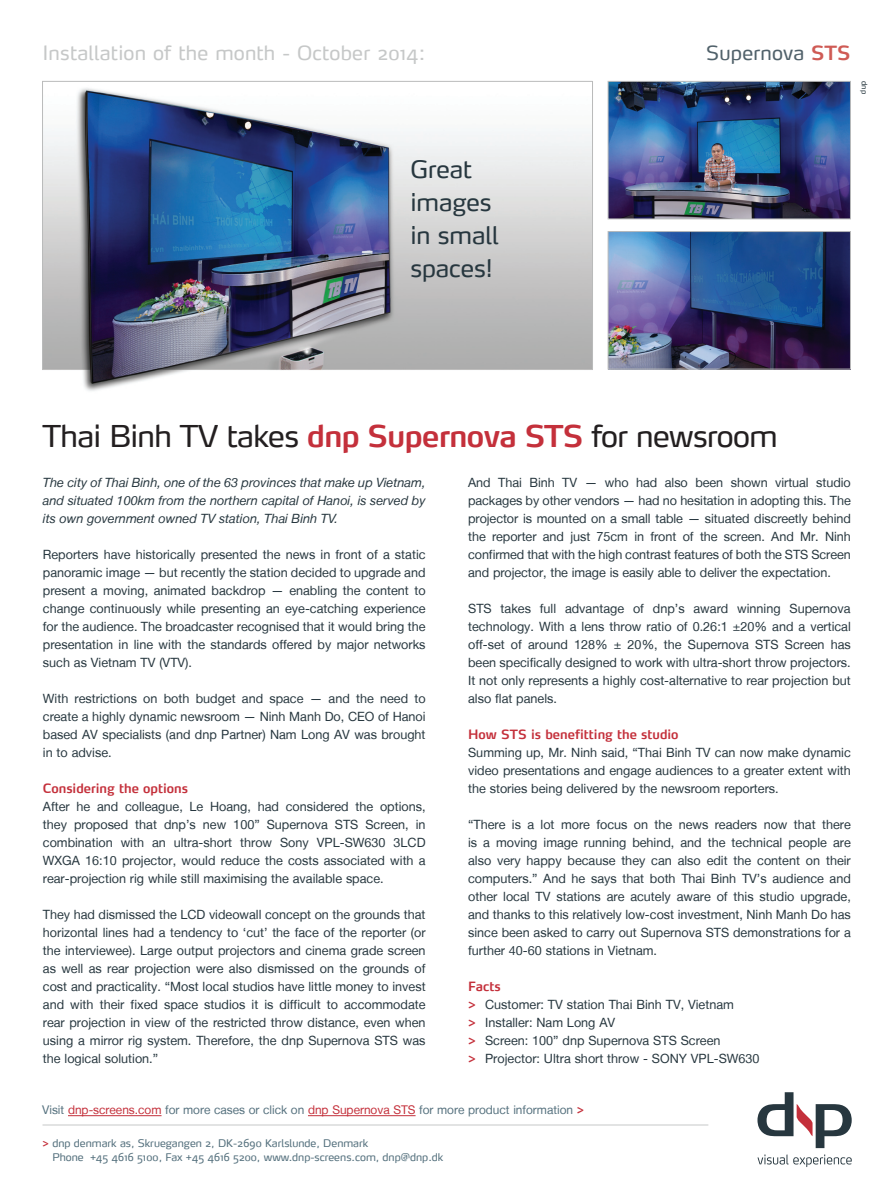
<style>
.page{position:relative;width:893px;height:1188px;background:#fff}
.page>*{position:absolute;margin:0;border:0;box-sizing:border-box;transform-origin:0 0}
.t1{font:30px "Max";letter-spacing:-.02em;color:#231f20}
.t2{font:24px/33px "Max";color:#27373f}
.t3{font:19.5px "Max";letter-spacing:.01em;color:#c6c8c8}
.t4{font:19.5px "Max";letter-spacing:.01em;color:#50616a}
.t5{font:12.75px/18px "Helvetica Neue LT";color:#27373f;text-align:justify}
.t6{font:italic 12.75px/18px "Helvetica Neue LT";color:#27373f;text-align:justify}
.t7{font:600 12.75px "Max";color:#c4303b}
.t8{font:12px "Helvetica Neue LT";color:#55717e}
.t9{font:10.5px/13.5px "Max";color:#55717e}
.t10{font:7.5px "Max LF";color:#27373f}
.s1{font-weight:600;color:#cf5b55}
.s2{font-weight:600;color:#c4303b}
.s3{font-family:"Max";font-weight:600;color:#c4303b}
.s4{color:#c4303b}
</style>
<div class="page">
<img style="left:42px;top:88px;width:550px;height:303px">
<img style="left:610px;top:83px;width:239px;height:134px">
<div style="left:608px;top:81px;width:243px;height:138px;border:1px solid #babbbb"></div>
<img style="left:610px;top:233px;width:239px;height:134px">
<div style="left:608px;top:231px;width:243px;height:138px;border:1px solid #babbbb"></div>
<svg style="left:757px;top:1092px;width:95px;height:56px"></svg>
<svg style="left:757px;top:1155px;width:95px;height:12px"></svg>
<hr style="left:43px;top:1125px;width:665px;height:1px;background:#c6c8c8">
<hr style="left:592px;top:81px;width:1px;height:288px;background:#babbbb">
<hr style="left:42px;top:81px;width:550px;height:1px;background:#babbbb">
<hr style="left:42px;top:81px;width:1px;height:288px;background:#babbbb">
<hr style="left:68px;top:1115px;width:94px;height:1px;background:#c4303b">
<hr style="left:308px;top:1115px;width:108px;height:1px;background:#c4303b">
<h3 class="t3" style="left:43px;top:41px;width:384px">Installation of the month - October 2014:</h3>
<h3 class="t4" style="left:706px;top:41px;width:146px">Supernova <span class="s1">STS</span></h3>
<p class="t10" style="left:869px;top:81px;width:15px;rotate:90deg">dnp</p>
<h2 class="t2" style="left:410px;top:153px;width:90px">Great images in small spaces!</h2>
<h1 class="t1" style="left:43px;top:418px;width:736px">Thai Binh TV takes <span class="s2">dnp Supernova STS</span> for newsroom</h1>
<p class="t6" style="left:43px;top:473px;width:384px">The city of Thai Binh, one of the 63 provinces that make up Vietnam, and situated 100km from the northern capital of Hanoi, is served by its own government owned TV station, Thai Binh TV.</p>
<p class="t5" style="left:43px;top:545px;width:384px">Reporters have historically presented the news in front of a static panoramic image — but recently the station decided to upgrade and present a moving, animated backdrop — enabling the content to change continuously while presenting an eye-catching experience for the audience. The broadcaster recognised that it would bring the presentation in line with the standards offered by major networks such as Vietnam TV (VTV).</p>
<p class="t5" style="left:43px;top:689px;width:384px">With restrictions on both budget and space — and the need to create a highly dynamic newsroom — Ninh Manh Do, CEO of Hanoi based AV specialists (and dnp Partner) Nam Long AV was brought in to advise.</p>
<p class="t7" style="left:43px;top:780px;width:147px">Considering the options</p>
<p class="t5" style="left:43px;top:797px;width:384px">After he and colleague, Le Hoang, had considered the options, they proposed that dnp’s new 100” Supernova STS Screen, in combination with an ultra-short throw Sony VPL-SW630 3LCD WXGA 16:10 projector, would reduce the costs associated with a rear-projection rig while still maximising the available space.</p>
<p class="t5" style="left:43px;top:905px;width:384px">They had dismissed the LCD videowall concept on the grounds that horizontal lines had a tendency to ‘cut’ the face of the reporter (or the interviewee). Large output projectors and cinema grade screen as well as rear projection were also dismissed on the grounds of cost and practicality. “Most local studios have little money to invest and with their fixed space studios it is difficult to accommodate rear projection in view of the restricted throw distance, even when using a mirror rig system. Therefore, the dnp Supernova STS was the logical solution.”</p>
<p class="t5" style="left:468px;top:473px;width:384px">And Thai Binh TV — who had also been shown virtual studio packages by other vendors — had no hesitation in adopting this. The projector is mounted on a small table — situated discreetly behind the reporter and just 75cm in front of the screen. And Mr. Ninh confirmed that with the high contrast features of both the STS Screen and projector, the image is easily able to deliver the expectation.</p>
<p class="t5" style="left:468px;top:599px;width:384px">STS takes full advantage of dnp’s award winning Supernova technology. With a lens throw ratio of 0.26:1 ±20% and a vertical off-set of around 128% ± 20%, the Supernova STS Screen has been specifically designed to work with ultra-short throw projectors.<br>It not only represents a highly cost-alternative to rear projection but also flat panels.</p>
<p class="t7" style="left:468px;top:726px;width:212px">How STS is benefitting the studio</p>
<p class="t5" style="left:468px;top:743px;width:384px">Summing up, Mr. Ninh said, “Thai Binh TV can now make dynamic video presentations and engage audiences to a greater extent with the stories being delivered by the newsroom reporters.</p>
<p class="t5" style="left:468px;top:815px;width:384px">“There is a lot more focus on the news readers now that there is a moving image running behind, and the technical people are also very happy because they can also edit the content on their computers.” And he says that both Thai Binh TV’s audience and other local TV stations are acutely aware of this studio upgrade, and thanks to this relatively low-cost investment, Ninh Manh Do has since been asked to carry out Supernova STS demonstrations for a further 40-60 stations in Vietnam.</p>
<p class="t7" style="left:468px;top:978px;width:34px">Facts</p>
<p class="t5" style="left:468px;top:995px;width:293px;text-align:left"><span class="s3">&gt;</span> Customer: TV station Thai Binh TV, Vietnam<br><span class="s3">&gt;</span> Installer: Nam Long AV<br><span class="s3">&gt;</span> Screen: 100” dnp Supernova STS Screen<br><span class="s3">&gt;</span> Projector: Ultra short throw - SONY VPL-SW630</p>
<p class="t8" style="left:42px;top:1103px;width:543px">Visit <span class="s4">dnp-screens.com</span> for more cases or click on <span class="s4">dnp Supernova STS</span> for more product information <span class="s3">&gt;</span></p>
<p class="t9" style="left:53px;top:1136px;width:392px;text-indent:-10px"><span class="s2">&gt;</span> dnp denmark as, Skruegangen 2, DK-2690 Karlslunde, Denmark<br>Phone +45 4616 5100, Fax +45 4616 5200, www.dnp-screens.com, dnp@dnp.dk</p>
</div>
